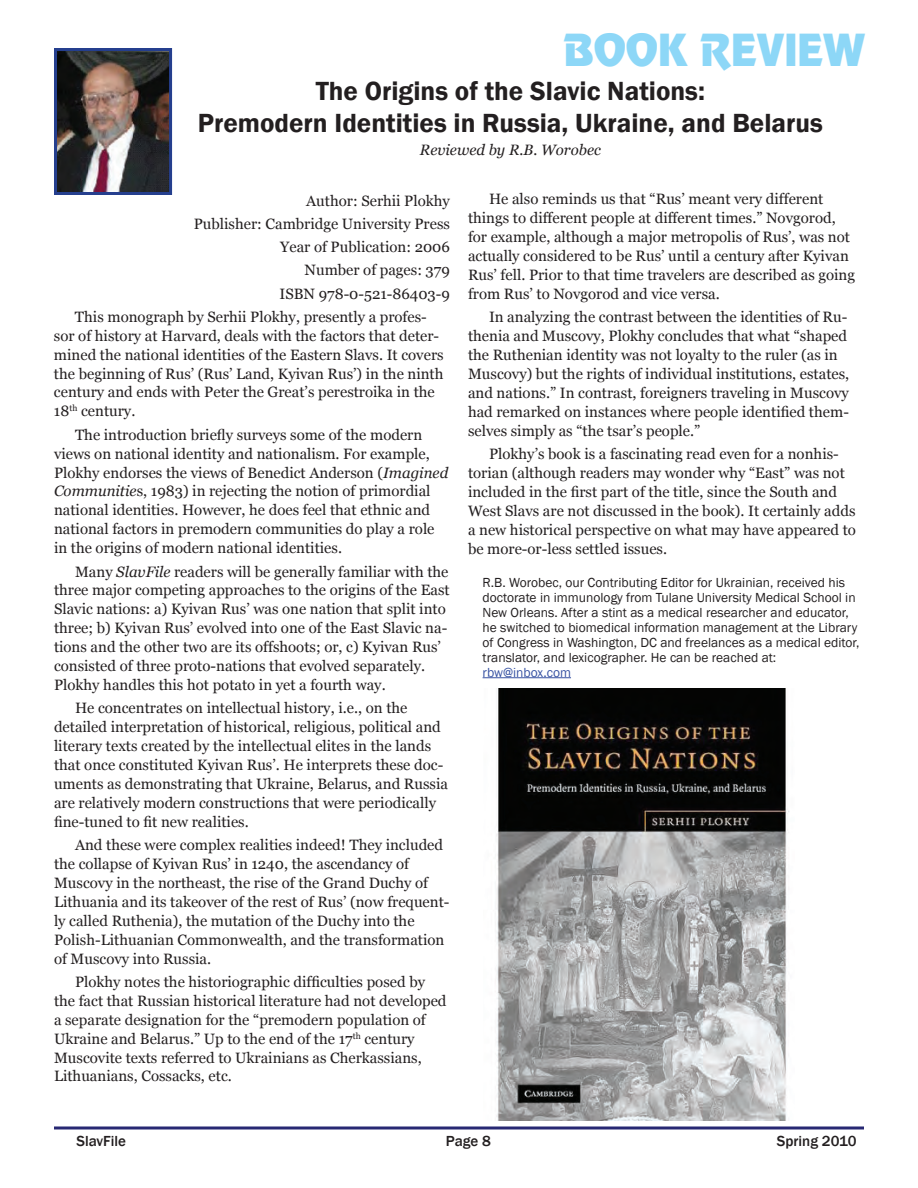
<style>
.page{position:relative;width:918px;height:1188px;background:#fff}
.page>*{position:absolute;margin:0;border:0;box-sizing:border-box;transform-origin:0 0}
.t1{font:45px "Renew";color:#8dd7f7}
.t2{font:600 27px/32.4px "Franklin Gothic";color:#231f20;text-align:center}
.t3{font:15px/18.9px "Georgia";color:#231f20}
.t4{font:500 15px "Franklin Gothic";color:#231f20}
.t5{font:italic 15px "Georgia";color:#231f20}
.t6{font:13.5px/15px "Franklin Gothic";color:#231f20}
.t7{font:13.5px "Franklin Gothic";color:#3853a3}
.s1{font-style:italic}
</style>
<div class="page">
<hr style="left:54px;top:1126px;width:810px;height:3px;background:#272873">
<img style="left:58px;top:52px;width:110px;height:139px">
<div style="left:54px;top:48px;width:118px;height:147px;border:3px solid #253f8e"></div>
<img style="left:496px;top:688px;width:294px;height:432px">
<hr style="left:483px;top:677px;width:88px;height:1px;background:#3853a3">
<h1 class="t1" style="left:564px;top:25px;width:303px">BOOK REVIEW</h1>
<h2 class="t2" style="left:198px;top:75px;width:627px">The Origins of the Slavic Nations:<br>Premodern Identities in Russia, Ukraine, and Belarus</h2>
<p class="t5" style="left:420px;top:142px;width:183px">Reviewed by R.B. Worobec</p>
<p class="t3" style="left:306px;top:191px;width:145px">Author: Serhii Plokhy</p>
<p class="t3" style="left:194px;top:214px;width:258px">Publisher: Cambridge University Press</p>
<p class="t3" style="left:280px;top:238px;width:171px">Year of Publication: 2006</p>
<p class="t3" style="left:305px;top:261px;width:147px">Number of pages: 379</p>
<p class="t3" style="left:280px;top:284px;width:172px">ISBN 978-0-521-86403-9</p>
<p class="t3" style="left:75px;top:307px;width:353px">This monograph by Serhii Plokhy, presently a profes-</p>
<p class="t3" style="left:54px;top:326px;width:391px">sor of history at Harvard, deals with the factors that deter&shy;mined the national identities of the Eastern Slavs. It covers the beginning of Rus’ (Rus’ Land, Kyivan Rus’) in the ninth century and ends with Peter the Great’s perestroika in the 18<sup>th</sup> century.</p>
<p class="t3" style="left:54px;top:425px;width:396px;text-indent:21px">The introduction briefly surveys some of the modern views on national identity and nationalism. For example, Plokhy endorses the views of Benedict Anderson (<span class="s1">Imagined Communitie</span>s, 1983) in rejecting the notion of primordial national identities. However, he does feel that ethnic and national factors in premodern communities do play a role in the origins of modern national identities.</p>
<p class="t3" style="left:54px;top:562px;width:397px;text-indent:21px">Many <span class="s1">SlavFile</span> readers will be generally familiar with the three major competing approaches to the origins of the East Slavic nations: a) Kyivan Rus’ was one nation that split into three; b) Kyivan Rus’ evolved into one of the East Slavic na&shy;tions and the other two are its offshoots; or, c) Kyivan Rus’ consisted of three proto-nations that evolved separately.<br>Plokhy handles this hot potato in yet a fourth way.</p>
<p class="t3" style="left:54px;top:699px;width:396px;text-indent:21px">He concentrates on intellectual history, i.e., on the detailed interpretation of historical, religious, political and literary texts created by the intellectual elites in the lands that once constituted Kyivan Rus’. He interprets these doc&shy;uments as demonstrating that Ukraine, Belarus, and Russia are relatively modern constructions that were periodically fine-tuned to fit new realities.</p>
<p class="t3" style="left:54px;top:835px;width:397px;text-indent:21px">And these were complex realities indeed! They included the collapse of Kyivan Rus’ in 1240, the ascendancy of Muscovy in the northeast, the rise of the Grand Duchy of Lithuania and its takeover of the rest of Rus’ (now frequent&shy;ly called Ruthenia), the mutation of the Duchy into the Polish-Lithuanian Commonwealth, and the transformation of Muscovy into Russia.</p>
<p class="t3" style="left:54px;top:972px;width:394px;text-indent:21px">Plokhy notes the historiographic difficulties posed by the fact that Russian historical literature had not developed a separate designation for the “premodern population of Ukraine and Belarus.” Up to the end of the 17<sup>th</sup> century Muscovite texts referred to Ukrainians as Cherkassians, Lithuanians, Cossacks, etc.</p>
<p class="t3" style="left:468px;top:190px;width:389px;text-indent:21px">He also reminds us that “Rus’ meant very different things to different people at different times.” Novgorod, for example, although a major metropolis of Rus’, was not actually considered to be Rus’ until a century after Kyivan Rus’ fell. Prior to that time travelers are described as going from Rus’ to Novgorod and vice versa.</p>
<p class="t3" style="left:468px;top:308px;width:383px;text-indent:21px">In analyzing the contrast between the identities of Ru&shy;thenia and Muscovy, Plokhy concludes that what “shaped the Ruthenian identity was not loyalty to the ruler (as in Muscovy) but the rights of individual institutions, estates, and nations.” In contrast, foreigners traveling in Muscovy had remarked on instances where people identified them&shy;selves simply as “the tsar’s people.”</p>
<p class="t3" style="left:468px;top:445px;width:390px;text-indent:21px">Plokhy’s book is a fascinating read even for a nonhis&shy;torian (although readers may wonder why “East” was not included in the first part of the title, since the South and West Slavs are not discussed in the book). It certainly adds a new historical perspective on what may have appeared to be more-or-less settled issues.</p>
<p class="t6" style="left:483px;top:575px;width:378px">R.B. Worobec, our Contributing Editor for Ukrainian, received his doctorate in immunology from Tulane University Medical School in New Orleans. After a stint as a medical researcher and educator, he switched to biomedical information management at the Library of Congress in Washington, DC and freelances as a medical editor, translator, and lexicographer. He can be reached at:</p>
<p class="t7" style="left:483px;top:664px;width:90px">rbw@inbox.com</p>
<p class="t4" style="left:76px;top:1132px;width:51px">SlavFile</p>
<p class="t4" style="left:446px;top:1132px;width:47px">Page 8</p>
<p class="t4" style="left:777px;top:1132px;width:81px">Spring 2010</p>
</div>
